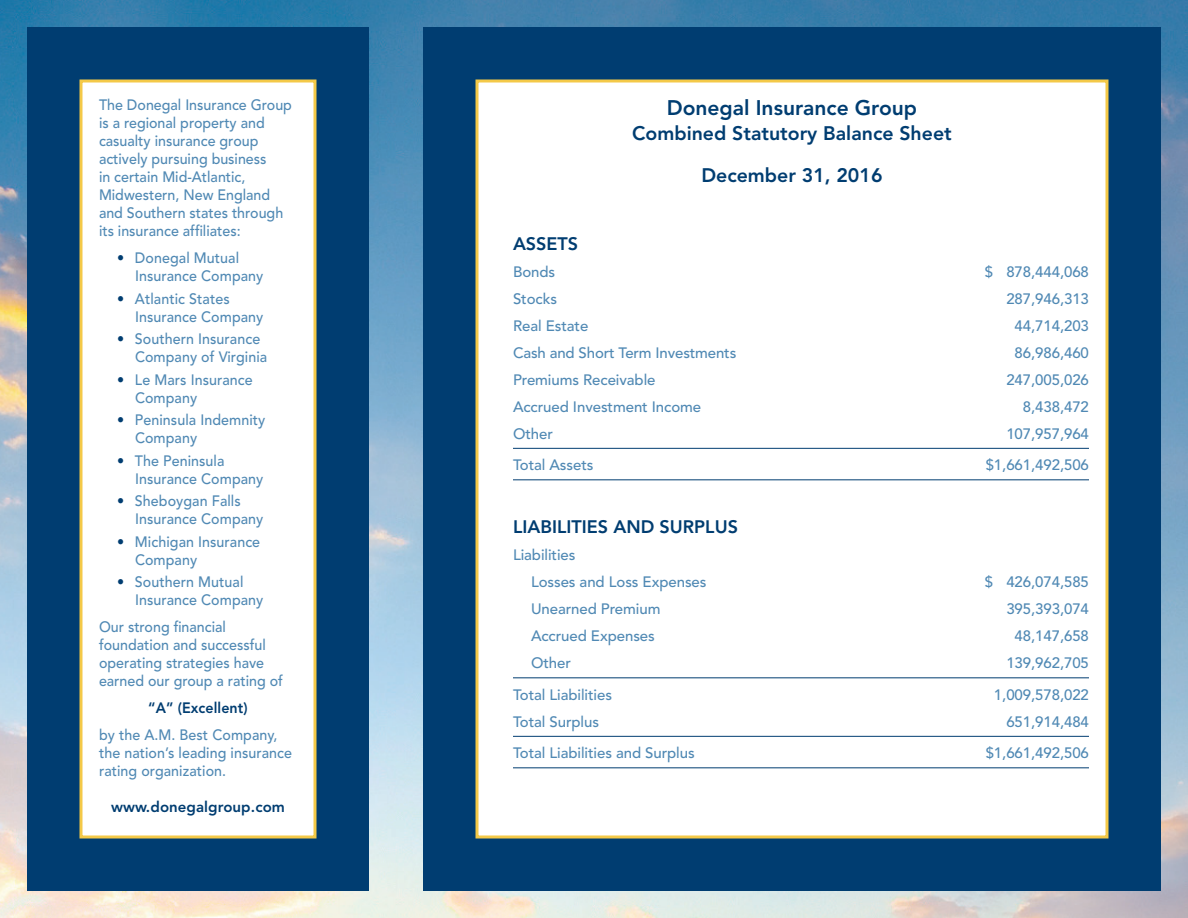
<style>
.page{position:relative;width:1188px;height:918px;background:#fff}
.page>*{position:absolute;margin:0;border:0;box-sizing:border-box;transform-origin:0 0}
.t1{font:800 21px "Avenir";color:#003d71}
.t2{font:800 19.5px "Avenir";color:#003d71}
.t3{font:800 18px "Avenir";color:#003d71}
.t4{font:500 15px/18px "Avenir";color:#5089b4;scale:.95 1}
.t5{font:500 15px "Avenir";color:#5089b4}
.t6{font:800 15px "Avenir";letter-spacing:.005em;color:#003d71}
.t7{font:800 15px "Avenir";letter-spacing:.005em;color:#003d71;scale:.95 1}
.s1{color:#003d71}
</style>
<div class="page">
<img style="left:0;top:0;width:1188px;height:918px">
<div style="left:423px;top:27px;width:738px;height:864px;border:54px solid #003d71"></div>
<div style="left:27px;top:27px;width:342px;height:864px;border:54px solid #003d71"></div>
<div style="left:476px;top:80px;width:632px;height:758px;background:#fff;border:3px solid #f4c948"></div>
<hr style="left:513px;top:448px;width:576px;height:1px;background:#003d71">
<hr style="left:513px;top:479px;width:576px;height:1px;background:#003d71">
<hr style="left:513px;top:677px;width:576px;height:1px;background:#003d71">
<hr style="left:513px;top:736px;width:576px;height:1px;background:#003d71">
<hr style="left:513px;top:767px;width:576px;height:1px;background:#003d71">
<div style="left:80px;top:80px;width:236px;height:758px;background:#fff;border:3px solid #f4c948"></div>
<p class="t4" style="left:99px;top:97px;width:205px">The Donegal Insurance Group is a regional property and casualty insurance group actively pursuing business<br>in certain Mid-Atlantic,<br>Midwestern, New England and Southern states through its insurance affiliates:</p>
<p class="t4" style="left:135px;top:250px;width:137px;text-indent:-18px"><span class="s1">•</span> Donegal Mutual<br>Insurance Company</p>
<p class="t4" style="left:135px;top:290px;width:137px;text-indent:-18px"><span class="s1">•</span> Atlantic States<br>Insurance Company</p>
<p class="t4" style="left:135px;top:331px;width:141px;text-indent:-18px"><span class="s1">•</span> Southern Insurance<br>Company of Virginia</p>
<p class="t4" style="left:135px;top:371px;width:126px;text-indent:-18px"><span class="s1">•</span> Le Mars Insurance<br>Company</p>
<p class="t4" style="left:135px;top:412px;width:139px;text-indent:-18px"><span class="s1">•</span> Peninsula Indemnity<br>Company</p>
<p class="t4" style="left:135px;top:452px;width:137px;text-indent:-18px"><span class="s1">•</span> The Peninsula<br>Insurance Company</p>
<p class="t4" style="left:135px;top:493px;width:137px;text-indent:-18px"><span class="s1">•</span> Sheboygan Falls<br>Insurance Company</p>
<p class="t4" style="left:135px;top:533px;width:133px;text-indent:-18px"><span class="s1">•</span> Michigan Insurance<br>Company</p>
<p class="t4" style="left:135px;top:574px;width:137px;text-indent:-18px"><span class="s1">•</span> Southern Mutual<br>Insurance Company</p>
<p class="t4" style="left:99px;top:619px;width:195px">Our strong financial foundation and successful operating strategies have earned our group a rating of</p>
<p class="t7" style="left:148px;top:699px;width:106px">“A” (Excellent)</p>
<p class="t4" style="left:99px;top:727px;width:205px">by the A.M. Best Company, the nation’s leading insurance rating organization.</p>
<p class="t6" style="left:111px;top:798px;width:175px">www.donegalgroup.com</p>
<p class="t1" style="left:667px;top:95px;width:252px">Donegal Insurance Group</p>
<p class="t2" style="left:632px;top:122px;width:321px">Combined Statutory Balance Sheet</p>
<p class="t2" style="left:701px;top:164px;width:183px">December 31, 2016</p>
<p class="t3" style="left:513px;top:233px;width:67px">ASSETS</p>
<p class="t5" style="left:513px;top:263px;width:44px">Bonds</p>
<p class="t5" style="left:985px;top:263px;width:106px">$ 878,444,068</p>
<p class="t5" style="left:513px;top:290px;width:46px">Stocks</p>
<p class="t5" style="left:1006px;top:290px;width:84px">287,946,313</p>
<p class="t5" style="left:513px;top:317px;width:77px">Real Estate</p>
<p class="t5" style="left:1015px;top:317px;width:76px">44,714,203</p>
<p class="t5" style="left:513px;top:344px;width:225px">Cash and Short Term Investments</p>
<p class="t5" style="left:1015px;top:344px;width:76px">86,986,460</p>
<p class="t5" style="left:513px;top:371px;width:144px">Premiums Receivable</p>
<p class="t5" style="left:1006px;top:371px;width:84px">247,005,026</p>
<p class="t5" style="left:513px;top:398px;width:190px">Accrued Investment Income</p>
<p class="t5" style="left:1023px;top:398px;width:68px">8,438,472</p>
<p class="t5" style="left:513px;top:425px;width:41px">Other</p>
<p class="t5" style="left:1006px;top:425px;width:84px">107,957,964</p>
<p class="t5" style="left:513px;top:457px;width:82px">Total Assets</p>
<p class="t5" style="left:986px;top:457px;width:105px">$1,661,492,506</p>
<p class="t3" style="left:513px;top:517px;width:226px">LIABILITIES AND SURPLUS</p>
<p class="t5" style="left:513px;top:547px;width:64px">Liabilities</p>
<p class="t5" style="left:531px;top:574px;width:177px">Losses and Loss Expenses</p>
<p class="t5" style="left:985px;top:574px;width:106px">$ 426,074,585</p>
<p class="t5" style="left:531px;top:601px;width:131px">Unearned Premium</p>
<p class="t5" style="left:1006px;top:601px;width:84px">395,393,074</p>
<p class="t5" style="left:531px;top:628px;width:125px">Accrued Expenses</p>
<p class="t5" style="left:1015px;top:628px;width:76px">48,147,658</p>
<p class="t5" style="left:531px;top:655px;width:41px">Other</p>
<p class="t5" style="left:1006px;top:655px;width:84px">139,962,705</p>
<p class="t5" style="left:513px;top:686px;width:101px">Total Liabilities</p>
<p class="t5" style="left:994px;top:686px;width:97px">1,009,578,022</p>
<p class="t5" style="left:513px;top:713px;width:88px">Total Surplus</p>
<p class="t5" style="left:1006px;top:713px;width:84px">651,914,484</p>
<p class="t5" style="left:513px;top:745px;width:183px">Total Liabilities and Surplus</p>
<p class="t5" style="left:986px;top:745px;width:105px">$1,661,492,506</p>
</div>
